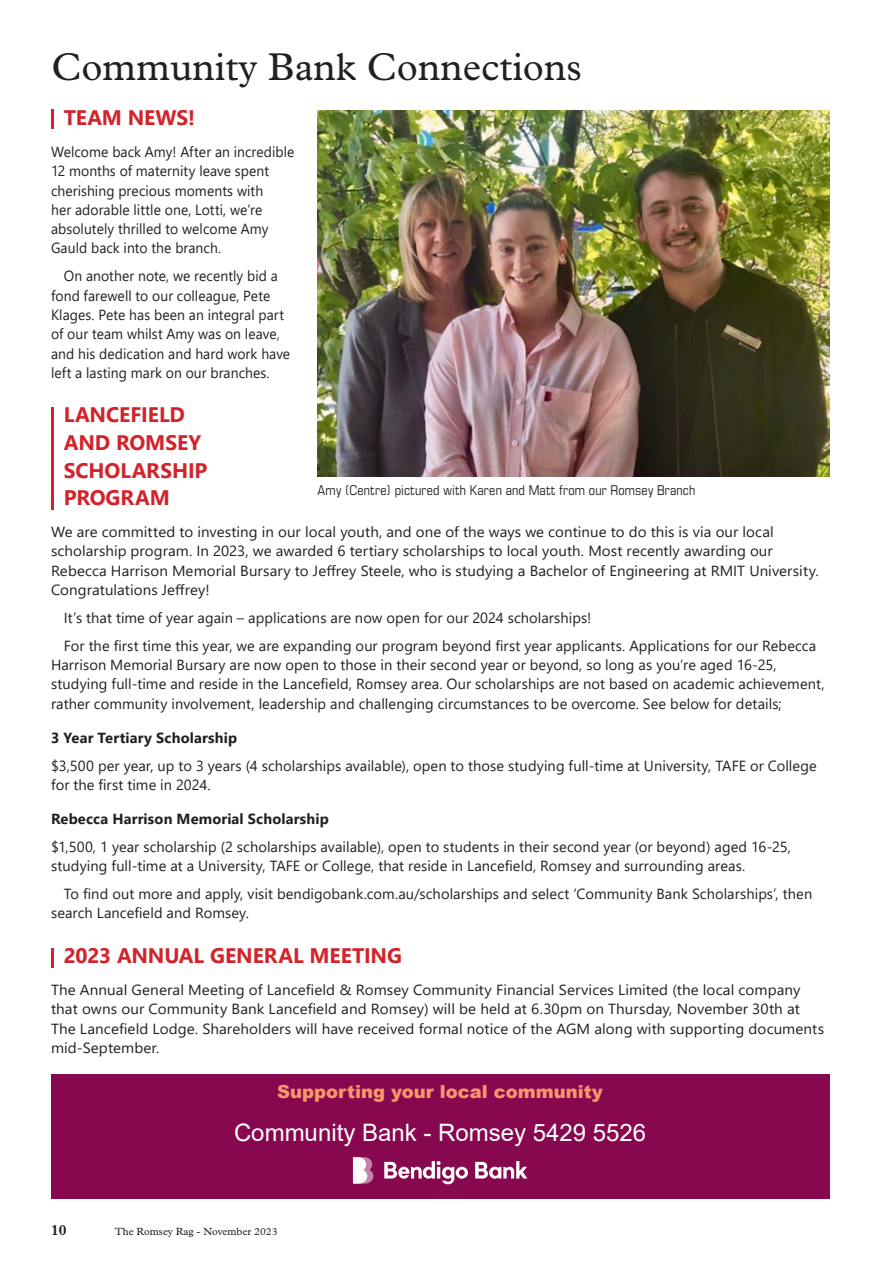
<style>
.page{position:relative;width:893px;height:1263px;background:#fff}
.page>*{position:absolute;margin:0;border:0;box-sizing:border-box;transform-origin:0 0}
.t1{font:39px "Plantin";color:#231f20}
.t2{font:24px "Arial";color:#fff}
.t3{font:700 21px/27.6px "Segoe UI";letter-spacing:-.005em;color:#d2232a}
.t4{font:900 18px "Arial";color:#f8956b}
.t5{font:700 15px "Plantin";color:#231f20}
.t6{font:14.7px/19.4px "Segoe UI";letter-spacing:.005em;color:#231f20}
.t7{font:14.7px/19.4px "Segoe UI";letter-spacing:.005em;color:#231f20;scale:.95 1}
.t8{font:14.7px/19.4px "Segoe UI";letter-spacing:.005em;color:#231f20;scale:1.04 1}
.t9{font:700 14.7px "Segoe UI";letter-spacing:.01em;color:#231f20}
.t10{font:condensed 13.5px "Eurostile";letter-spacing:.01em;color:#231f20}
.t11{font:10.5px "Plantin";color:#231f20}
</style>
<div class="page">
<svg style="left:51px;top:110px;width:2px;height:19px"></svg>
<hr style="left:51px;top:407px;width:2px;height:102px;background:#d2232a">
<svg style="left:51px;top:948px;width:2px;height:19px"></svg>
<div style="left:51px;top:1074px;width:778px;height:125px;background:#87084f"></div>
<svg style="left:475px;top:1161px;width:52px;height:18px"></svg>
<svg style="left:353px;top:1157px;width:20px;height:26px"></svg>
<svg style="left:384px;top:1161px;width:84px;height:23px"></svg>
<img style="left:318px;top:110px;width:511px;height:366px">
<h1 class="t1" style="left:51px;top:45px;width:532px">Community Bank Connections</h1>
<h3 class="t3" style="left:64px;top:102px;width:133px">TEAM NEWS!</h3>
<p class="t7" style="left:51px;top:141px;width:258px">Welcome back Amy! After an incredible 12 months of maternity leave spent cherishing precious moments with<br>her adorable little one, Lotti, we’re absolutely thrilled to welcome Amy Gauld back into the branch.</p>
<p class="t7" style="left:51px;top:265px;width:253px;text-indent:13px">On another note, we recently bid a fond farewell to our colleague, Pete Klages. Pete has been an integral part of our team whilst Amy was on leave, and his dedication and hard work have left a lasting mark on our branches.</p>
<h3 class="t3" style="left:64px;top:399px;width:145px">LANCEFIELD<br>AND ROMSEY<br>SCHOLARSHIP<br>PROGRAM</h3>
<p class="t6" style="left:51px;top:521px;width:769px">We are committed to investing in our local youth, and one of the ways we continue to do this is via our local scholarship program. In 2023, we awarded 6 tertiary scholarships to local youth. Most recently awarding our Rebecca Harrison Memorial Bursary to Jeffrey Steele, who is studying a Bachelor of Engineering at RMIT University.<br>Congratulations Jeffrey!</p>
<p class="t6" style="left:64px;top:602px;width:754px;line-height:27.8px">It’s that time of year again – applications are now open for our 2024 scholarships!<br>For the first time this year, we are expanding our program beyond first year applicants. Applications for our Rebecca</p>
<p class="t6" style="left:51px;top:654px;width:775px">Harrison Memorial Bursary are now open to those in their second year or beyond, so long as you’re aged 16-25, studying full-time and reside in the Lancefield, Romsey area. Our scholarships are not based on academic achievement, rather community involvement, leadership and challenging circumstances to be overcome. See below for details;</p>
<p class="t9" style="left:51px;top:724px;width:188px">3 Year Tertiary Scholarship</p>
<p class="t6" style="left:51px;top:754px;width:767px">$3,500 per year, up to 3 years (4 scholarships available), open to those studying full-time at University, TAFE or College for the first time in 2024.</p>
<p class="t9" style="left:51px;top:805px;width:279px">Rebecca Harrison Memorial Scholarship</p>
<p class="t6" style="left:51px;top:836px;width:741px">$1,500, 1 year scholarship (2 scholarships available), open to students in their second year (or beyond) aged 16-25, studying full-time at a University, TAFE or College, that reside in Lancefield, Romsey and surrounding areas.</p>
<p class="t6" style="left:51px;top:883px;width:763px;text-indent:13px">To find out more and apply, visit bendigobank.com.au/scholarships and select ‘Community Bank Scholarships’, then search Lancefield and Romsey.</p>
<h3 class="t3" style="left:64px;top:940px;width:340px">2023 ANNUAL GENERAL MEETING</h3>
<p class="t8" style="left:51px;top:979px;width:745px">The Annual General Meeting of Lancefield &amp; Romsey Community Financial Services Limited (the local company that owns our Community Bank Lancefield and Romsey) will be held at 6.30pm on Thursday, November 30th at The Lancefield Lodge. Shareholders will have received formal notice of the AGM along with supporting documents mid-September.</p>
<p class="t4" style="left:277px;top:1078px;width:327px">Supporting your local community</p>
<h2 class="t2" style="left:234px;top:1116px;width:414px">Community Bank - Romsey 5429 5526</h2>
<p class="t10" style="left:317px;top:483px;width:379px">Amy (Centre) pictured with Karen and Matt from our Romsey Branch</p>
<p class="t5" style="left:51px;top:1221px;width:17px">10</p>
<p class="t11" style="left:115px;top:1225px;width:164px">The Romsey Rag - November 2023</p>
</div>
